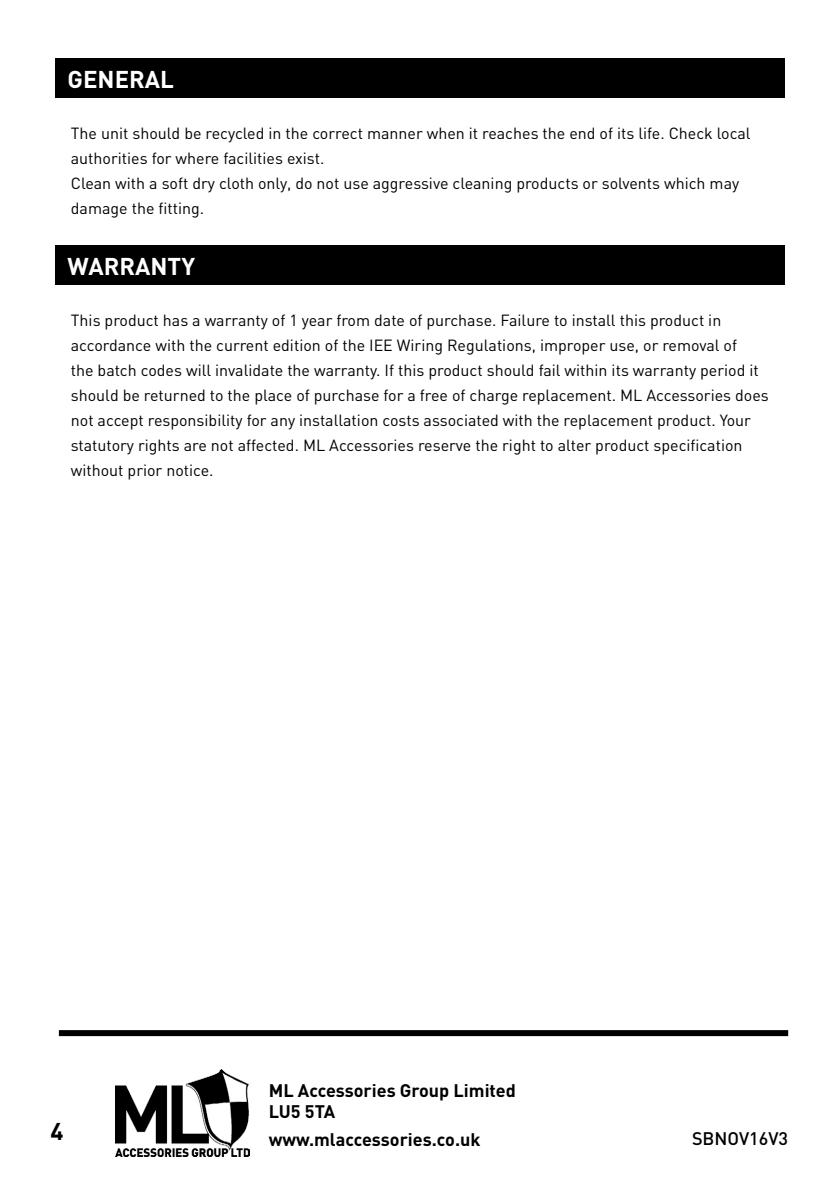
<style>
.page{position:relative;width:840px;height:1191px;background:#fff}
.page>*{position:absolute;margin:0;border:0;box-sizing:border-box;transform-origin:0 0}
.t1{font:700 24px "DIN";color:#fff}
.t2{font:700 24px "DIN";color:#000}
.t3{font:700 18px/21.6px "DIN";color:#000}
.t4{font:500 18px "DIN";color:#000}
.t5{font:16px/25px "DIN";color:#000}
</style>
<div class="page">
<div style="left:55px;top:58px;width:729px;height:40px;background:#000"></div>
<div style="left:55px;top:245px;width:729px;height:40px;background:#000"></div>
<div style="left:59px;top:1030px;width:728px;height:6px;background:#000"></div>
<img style="left:115px;top:1069px;width:135px;height:87px">
<p class="t1" style="left:67px;top:63px;width:108px">GENERAL</p>
<p class="t5" style="left:71px;top:120px;width:681px">The unit should be recycled in the correct manner when it reaches the end of its life. Check local authorities for where facilities exist.</p>
<p class="t5" style="left:71px;top:170px;width:669px">Clean with a soft dry cloth only, do not use aggressive cleaning products or solvents which may damage the fitting.</p>
<p class="t1" style="left:67px;top:250px;width:129px">WARRANTY</p>
<p class="t5" style="left:71px;top:307px;width:699px">This product has a warranty of 1 year from date of purchase. Failure to install this product in accordance with the current edition of the IEE Wiring Regulations, improper use, or removal of<br>the batch codes will invalidate the warranty. If this product should fail within its warranty period it should be returned to the place of purchase for a free of charge replacement. ML Accessories does not accept responsibility for any installation costs associated with the replacement product. Your statutory rights are not affected. ML Accessories reserve the right to alter product specification without prior notice.</p>
<p class="t3" style="left:268px;top:1078px;width:248px">ML Accessories Group Limited<br>LU5 5TA</p>
<p class="t2" style="left:50px;top:1116px;width:15px">4</p>
<p class="t3" style="left:268px;top:1127px;width:213px">www.mlaccessories.co.uk</p>
<p class="t4" style="left:691px;top:1126px;width:98px">SBNOV16V3</p>
</div>
